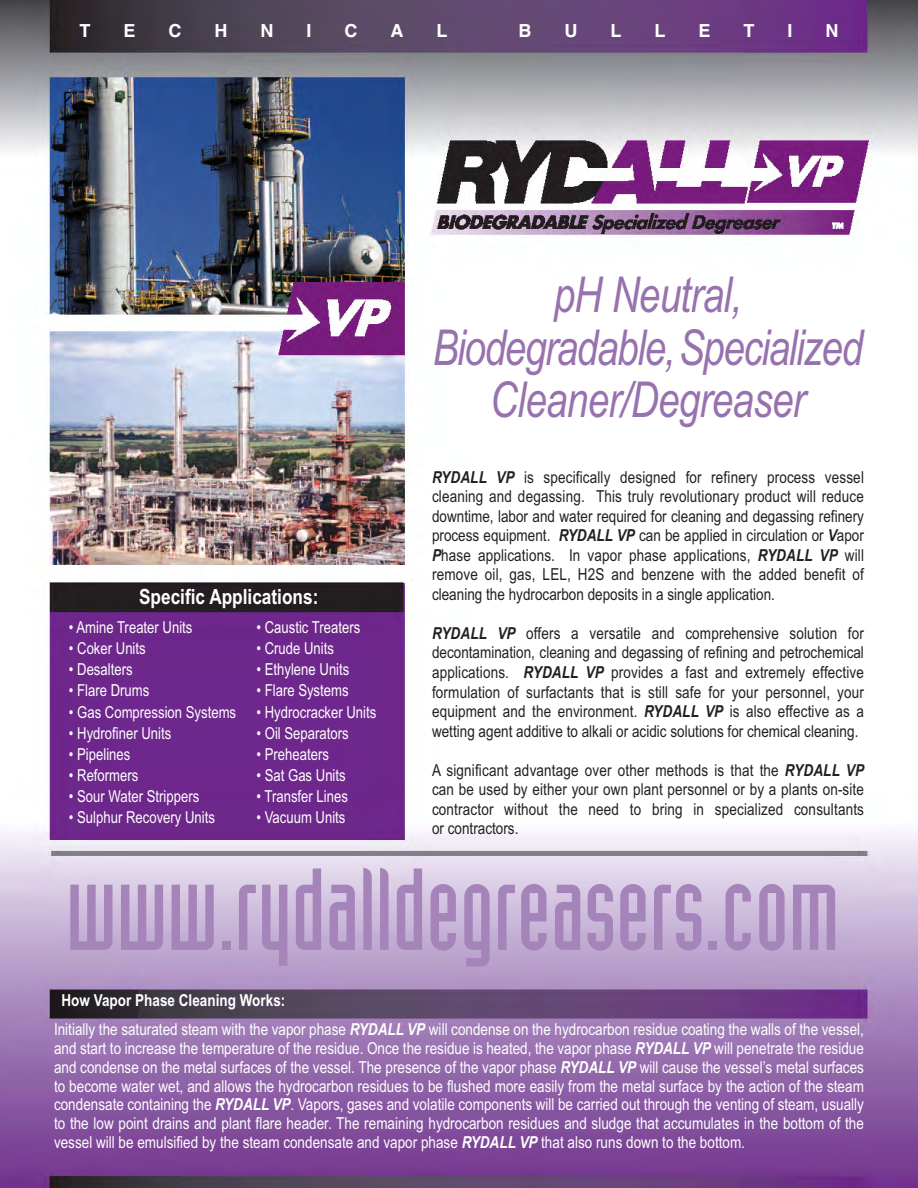
<style>
.page{position:relative;width:918px;height:1188px;background:#fff}
.page>*{position:absolute;margin:0;border:0;box-sizing:border-box;transform-origin:0 0}
.t1{font:114px "Industria Solid";color:#a584ba}
.t2{font:italic 49.5px/52.5px "Arial Narrow";letter-spacing:-.025em;color:#9772ae;text-align:center;scale:.95 1}
.t3{font:700 21px "Arial Narrow";color:#fff}
.t4{font:700 18px "Helvetica";color:#fff}
.t5{font:16.5px/18.8px "Arial Narrow";color:#fff;text-align:justify}
.t6{font:16.5px/19.5px "Arial Narrow";color:#231f20;text-align:justify}
.t7{font:700 16.5px "Arial Narrow";color:#fff}
.s1{font-weight:700;font-style:italic}
</style>
<div class="page">
<img style="left:0;top:0;width:918px;height:1188px">
<p class="t4" style="left:79px;top:20px;width:12px">T</p>
<p class="t4" style="left:123px;top:20px;width:14px">E</p>
<p class="t4" style="left:168px;top:20px;width:14px">C</p>
<p class="t4" style="left:214px;top:20px;width:14px">H</p>
<p class="t4" style="left:260px;top:20px;width:14px">N</p>
<p class="t4" style="left:307px;top:20px;width:7px">I</p>
<p class="t4" style="left:345px;top:20px;width:14px">C</p>
<p class="t4" style="left:391px;top:20px;width:14px">A</p>
<p class="t4" style="left:437px;top:20px;width:12px">L</p>
<p class="t4" style="left:518px;top:20px;width:14px">B</p>
<p class="t4" style="left:564px;top:20px;width:14px">U</p>
<p class="t4" style="left:610px;top:20px;width:12px">L</p>
<p class="t4" style="left:654px;top:20px;width:12px">L</p>
<p class="t4" style="left:699px;top:20px;width:14px">E</p>
<p class="t4" style="left:744px;top:20px;width:12px">T</p>
<p class="t4" style="left:788px;top:20px;width:7px">I</p>
<p class="t4" style="left:826px;top:20px;width:14px">N</p>
<p class="t3" style="left:139px;top:585px;width:181px">Specific Applications:</p>
<p class="t5" style="left:69px;top:618px;width:125px">• Amine Treater Units</p>
<p class="t5" style="left:257px;top:618px;width:105px">• Caustic Treaters</p>
<p class="t5" style="left:69px;top:639px;width:78px">• Coker Units</p>
<p class="t5" style="left:257px;top:639px;width:79px">• Crude Units</p>
<p class="t5" style="left:69px;top:660px;width:65px">• Desalters</p>
<p class="t5" style="left:257px;top:660px;width:94px">• Ethylene Units</p>
<p class="t5" style="left:69px;top:681px;width:82px">• Flare Drums</p>
<p class="t5" style="left:257px;top:681px;width:94px">• Flare Systems</p>
<p class="t5" style="left:69px;top:702px;width:309px">• Gas Compression Systems • Hydrocracker Units</p>
<p class="t5" style="left:69px;top:724px;width:104px">• Hydrofiner Units</p>
<p class="t5" style="left:257px;top:724px;width:94px">• Oil Separators</p>
<p class="t5" style="left:69px;top:745px;width:63px">• Pipelines</p>
<p class="t5" style="left:257px;top:745px;width:74px">• Preheaters</p>
<p class="t5" style="left:69px;top:766px;width:71px">• Reformers</p>
<p class="t5" style="left:257px;top:766px;width:91px">• Sat Gas Units</p>
<p class="t5" style="left:69px;top:787px;width:132px">• Sour Water Strippers</p>
<p class="t5" style="left:257px;top:787px;width:93px">• Transfer Lines</p>
<p class="t5" style="left:69px;top:808px;width:148px">• Sulphur Recovery Units</p>
<p class="t5" style="left:257px;top:808px;width:90px">• Vacuum Units</p>
<h2 class="t2" style="left:433px;top:269px;width:454px">pH Neutral,<br>Biodegradable,Specialized<br>Cleaner/Degreaser</h2>
<p class="t6" style="left:432px;top:468px;width:434px"><span class="s1">RYDALL VP</span> is specifically designed for refinery process vessel cleaning and degassing. This truly revolutionary product will reduce downtime, labor and water required for cleaning and degassing refinery process equipment. <span class="s1">RYDALL VP</span> can be applied in circulation or <span class="s1">V</span>apor <span class="s1">P</span>hase applications. In vapor phase applications, <span class="s1">RYDALL VP</span> will remove oil, gas, LEL, H2S and benzene with the added benefit of cleaning the hydrocarbon deposits in a single application.</p>
<p class="t6" style="left:432px;top:624px;width:434px"><span class="s1">RYDALL VP</span> offers a versatile and comprehensive solution for decontamination, cleaning and degassing of refining and petrochemical applications. <span class="s1">RYDALL VP</span> provides a fast and extremely effective formulation of surfactants that is still safe for your personnel, your equipment and the environment. <span class="s1">RYDALL VP</span> is also effective as a wetting agent additive to alkali or acidic solutions for chemical cleaning.</p>
<p class="t6" style="left:432px;top:760px;width:434px">A significant advantage over other methods is that the <span class="s1">RYDALL VP </span>can be used by either your own plant personnel or by a plants on-site contractor without the need to bring in specialized consultants or contractors.</p>
<h1 class="t1" style="left:66px;top:869px;width:775px">www.rydalldegreasers.com</h1>
<p class="t7" style="left:62px;top:991px;width:225px">How Vapor Phase Cleaning Works:</p>
<p class="t5" style="left:54px;top:1020px;width:811px">Initially the saturated steam with the vapor phase <span class="s1">RYDALL VP</span> will condense on the hydrocarbon residue coating the walls of the vessel, and start to increase the temperature of the residue. Once the residue is heated, the vapor phase <span class="s1">RYDALL VP</span> will penetrate the residue and condense on the metal surfaces of the vessel. The presence of the vapor phase <span class="s1">RYDALL VP</span> will cause the vessel’s metal surfaces to become water wet, and allows the hydrocarbon residues to be flushed more easily from the metal surface by the action of the steam condensate containing the <span class="s1">RYDALL VP</span>. Vapors, gases and volatile components will be carried out through the venting of steam, usually to the low point drains and plant flare header. The remaining hydrocarbon residues and sludge that accumulates in the bottom of the vessel will be emulsified by the steam condensate and vapor phase <span class="s1">RYDALL VP</span> that also runs down to the bottom.</p>
</div>
